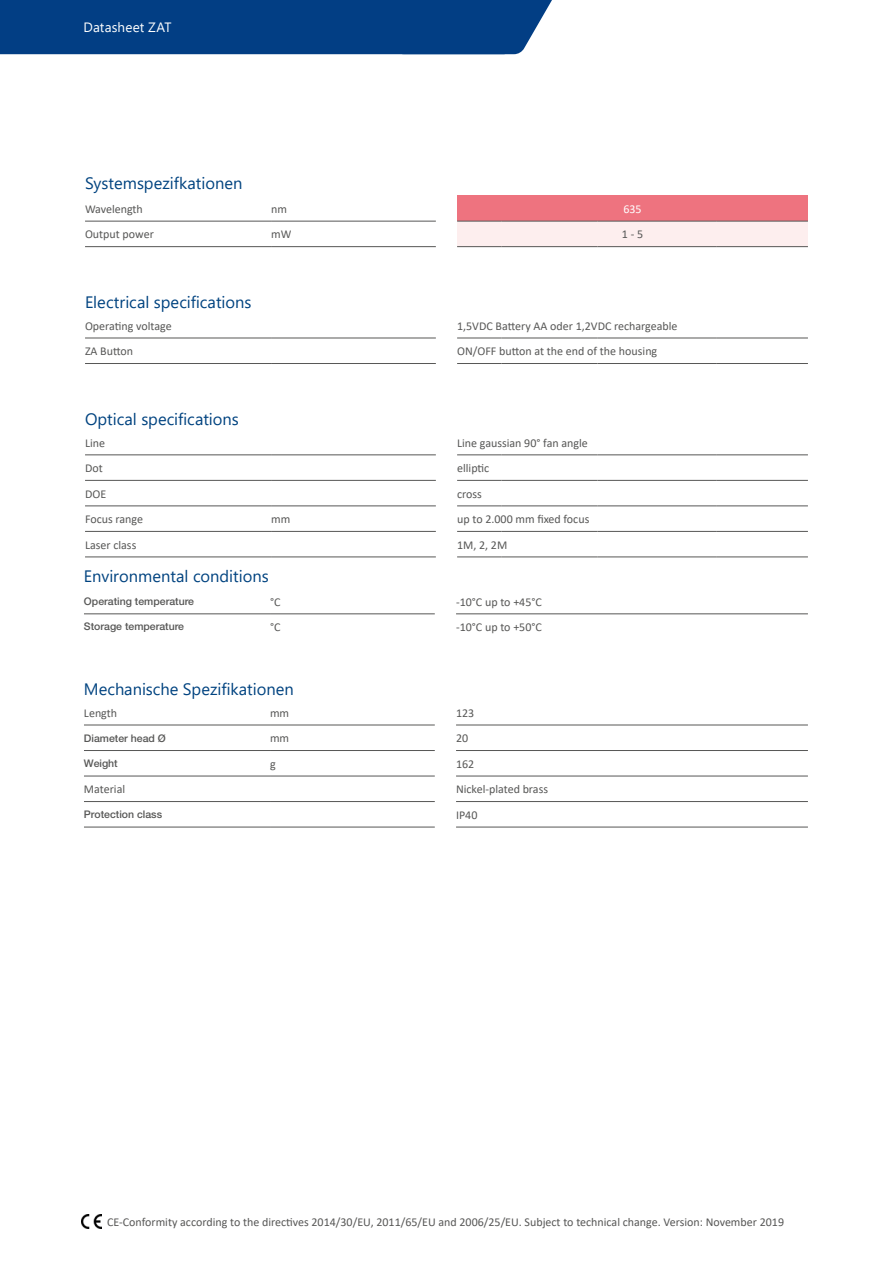
<style>
.page{position:relative;width:893px;height:1263px;background:#fff}
.page>*{position:absolute;margin:0;border:0;box-sizing:border-box;transform-origin:0 0}
.t1{font:16.5px "Segoe UI";color:#004380}
.t2{font:13.5px "Segoe UI";letter-spacing:.01em;color:#fff}
.t3{font:12px "Calibri";color:#575756}
.t4{font:12px "Calibri";color:#fff}
.t5{font:500 10.5px "Helvetica Neue LT Pro";color:#575756}
</style>
<div class="page">
<div style="left:0;top:0;width:552px;height:54px;background:#023e84"></div>
<div style="left:457px;top:196px;width:351px;height:25px;background:#ee737f"></div>
<div style="left:457px;top:221px;width:351px;height:26px;background:#fdeeee"></div>
<hr style="left:457px;top:221px;width:44px;height:1px;background:#575756">
<hr style="left:501px;top:221px;width:96px;height:1px;background:#575756">
<hr style="left:597px;top:221px;width:120px;height:1px;background:#575756">
<hr style="left:717px;top:221px;width:91px;height:1px;background:#575756">
<hr style="left:85px;top:221px;width:186px;height:1px;background:#575756">
<hr style="left:271px;top:221px;width:165px;height:1px;background:#575756">
<hr style="left:85px;top:246px;width:186px;height:1px;background:#575756">
<hr style="left:271px;top:246px;width:165px;height:1px;background:#575756">
<hr style="left:85px;top:363px;width:186px;height:1px;background:#575756">
<hr style="left:271px;top:363px;width:165px;height:1px;background:#575756">
<hr style="left:457px;top:246px;width:44px;height:1px;background:#575756">
<hr style="left:501px;top:246px;width:96px;height:1px;background:#575756">
<hr style="left:597px;top:246px;width:120px;height:1px;background:#575756">
<hr style="left:717px;top:246px;width:91px;height:1px;background:#575756">
<hr style="left:457px;top:363px;width:44px;height:1px;background:#575756">
<hr style="left:501px;top:363px;width:96px;height:1px;background:#575756">
<hr style="left:597px;top:363px;width:120px;height:1px;background:#575756">
<hr style="left:717px;top:363px;width:91px;height:1px;background:#575756">
<hr style="left:85px;top:338px;width:186px;height:1px;background:#575756">
<hr style="left:271px;top:338px;width:165px;height:1px;background:#575756">
<hr style="left:85px;top:454px;width:186px;height:1px;background:#575756">
<hr style="left:271px;top:454px;width:165px;height:1px;background:#575756">
<hr style="left:85px;top:480px;width:186px;height:1px;background:#575756">
<hr style="left:271px;top:480px;width:165px;height:1px;background:#575756">
<hr style="left:85px;top:505px;width:186px;height:1px;background:#575756">
<hr style="left:271px;top:505px;width:165px;height:1px;background:#575756">
<hr style="left:85px;top:531px;width:186px;height:1px;background:#575756">
<hr style="left:271px;top:531px;width:165px;height:1px;background:#575756">
<hr style="left:85px;top:556px;width:186px;height:1px;background:#575756">
<hr style="left:271px;top:556px;width:165px;height:1px;background:#575756">
<hr style="left:457px;top:338px;width:44px;height:1px;background:#575756">
<hr style="left:501px;top:338px;width:96px;height:1px;background:#575756">
<hr style="left:597px;top:338px;width:120px;height:1px;background:#575756">
<hr style="left:717px;top:338px;width:91px;height:1px;background:#575756">
<hr style="left:457px;top:454px;width:44px;height:1px;background:#575756">
<hr style="left:501px;top:454px;width:96px;height:1px;background:#575756">
<hr style="left:597px;top:454px;width:120px;height:1px;background:#575756">
<hr style="left:717px;top:454px;width:91px;height:1px;background:#575756">
<hr style="left:457px;top:480px;width:44px;height:1px;background:#575756">
<hr style="left:501px;top:480px;width:96px;height:1px;background:#575756">
<hr style="left:597px;top:480px;width:120px;height:1px;background:#575756">
<hr style="left:717px;top:480px;width:91px;height:1px;background:#575756">
<hr style="left:457px;top:505px;width:44px;height:1px;background:#575756">
<hr style="left:501px;top:505px;width:96px;height:1px;background:#575756">
<hr style="left:597px;top:505px;width:120px;height:1px;background:#575756">
<hr style="left:717px;top:505px;width:91px;height:1px;background:#575756">
<hr style="left:457px;top:531px;width:44px;height:1px;background:#575756">
<hr style="left:501px;top:531px;width:96px;height:1px;background:#575756">
<hr style="left:597px;top:531px;width:120px;height:1px;background:#575756">
<hr style="left:717px;top:531px;width:91px;height:1px;background:#575756">
<hr style="left:457px;top:556px;width:44px;height:1px;background:#575756">
<hr style="left:501px;top:556px;width:96px;height:1px;background:#575756">
<hr style="left:597px;top:556px;width:120px;height:1px;background:#575756">
<hr style="left:717px;top:556px;width:91px;height:1px;background:#575756">
<hr style="left:456px;top:725px;width:352px;height:1px;background:#575756">
<hr style="left:84px;top:613px;width:186px;height:1px;background:#575756">
<hr style="left:270px;top:613px;width:165px;height:1px;background:#575756">
<hr style="left:84px;top:725px;width:186px;height:1px;background:#575756">
<hr style="left:270px;top:725px;width:165px;height:1px;background:#575756">
<hr style="left:84px;top:750px;width:186px;height:1px;background:#575756">
<hr style="left:270px;top:750px;width:165px;height:1px;background:#575756">
<hr style="left:84px;top:776px;width:186px;height:1px;background:#575756">
<hr style="left:270px;top:776px;width:165px;height:1px;background:#575756">
<hr style="left:84px;top:801px;width:186px;height:1px;background:#575756">
<hr style="left:270px;top:801px;width:165px;height:1px;background:#575756">
<hr style="left:84px;top:827px;width:186px;height:1px;background:#575756">
<hr style="left:270px;top:827px;width:165px;height:1px;background:#575756">
<hr style="left:456px;top:613px;width:352px;height:1px;background:#575756">
<hr style="left:456px;top:750px;width:352px;height:1px;background:#575756">
<hr style="left:456px;top:776px;width:352px;height:1px;background:#575756">
<hr style="left:456px;top:801px;width:352px;height:1px;background:#575756">
<hr style="left:456px;top:827px;width:352px;height:1px;background:#575756">
<img style="left:82px;top:1214px;width:19px;height:14px">
<p class="t2" style="left:84px;top:15px;width:89px">Datasheet ZAT</p>
<h1 class="t1" style="left:85px;top:167px;width:159px">Systemspezifkationen</h1>
<p class="t3" style="left:85px;top:201px;width:59px">Wavelength</p>
<p class="t3" style="left:271px;top:201px;width:17px">nm</p>
<p class="t4" style="left:623px;top:201px;width:20px">635</p>
<p class="t3" style="left:85px;top:226px;width:70px">Output power</p>
<p class="t3" style="left:271px;top:226px;width:22px">mW</p>
<p class="t3" style="left:622px;top:226px;width:23px">1 - 5</p>
<h1 class="t1" style="left:85px;top:287px;width:168px">Electrical specifications</h1>
<p class="t3" style="left:85px;top:317px;width:88px">Operating voltage</p>
<p class="t3" style="left:457px;top:317px;width:222px">1,5VDC Battery AA oder 1,2VDC rechargeable</p>
<p class="t3" style="left:85px;top:343px;width:50px">ZA Button</p>
<p class="t3" style="left:457px;top:343px;width:202px">ON/OFF button at the end of the housing</p>
<h1 class="t1" style="left:85px;top:404px;width:155px">Optical specifications</h1>
<p class="t3" style="left:85px;top:434px;width:22px">Line</p>
<p class="t3" style="left:457px;top:434px;width:132px">Line gaussian 90° fan angle</p>
<p class="t3" style="left:85px;top:460px;width:19px">Dot</p>
<p class="t3" style="left:457px;top:460px;width:34px">elliptic</p>
<p class="t3" style="left:85px;top:485px;width:23px">DOE</p>
<p class="t3" style="left:457px;top:485px;width:26px">cross</p>
<p class="t3" style="left:85px;top:511px;width:59px">Focus range</p>
<p class="t3" style="left:271px;top:511px;width:21px">mm</p>
<p class="t3" style="left:457px;top:511px;width:134px">up to 2.000 mm fixed focus</p>
<p class="t3" style="left:85px;top:536px;width:53px">Laser class</p>
<p class="t3" style="left:457px;top:536px;width:52px">1M, 2, 2M</p>
<h1 class="t1" style="left:84px;top:560px;width:186px">Environmental conditions</h1>
<p class="t5" style="left:84px;top:595px;width:112px">Operating temperature</p>
<p class="t3" style="left:270px;top:593px;width:12px">°C</p>
<p class="t3" style="left:456px;top:593px;width:87px">-10°C up to +45°C</p>
<p class="t5" style="left:84px;top:620px;width:102px">Storage temperature</p>
<p class="t3" style="left:270px;top:619px;width:12px">°C</p>
<p class="t3" style="left:456px;top:619px;width:87px">-10°C up to +50°C</p>
<h1 class="t1" style="left:84px;top:674px;width:211px">Mechanische Spezifikationen</h1>
<p class="t3" style="left:84px;top:704px;width:35px">Length</p>
<p class="t3" style="left:270px;top:704px;width:21px">mm</p>
<p class="t3" style="left:456px;top:704px;width:20px">123</p>
<p class="t5" style="left:84px;top:731px;width:83px">Diameter head Ø</p>
<p class="t3" style="left:270px;top:730px;width:21px">mm</p>
<p class="t3" style="left:456px;top:730px;width:14px">20</p>
<p class="t5" style="left:84px;top:757px;width:35px">Weight</p>
<p class="t3" style="left:270px;top:755px;width:7px">g</p>
<p class="t3" style="left:456px;top:755px;width:20px">162</p>
<p class="t3" style="left:84px;top:781px;width:43px">Material</p>
<p class="t3" style="left:456px;top:781px;width:93px">Nickel-plated brass</p>
<p class="t5" style="left:84px;top:808px;width:80px">Protection class</p>
<p class="t3" style="left:456px;top:806px;width:23px">IP40</p>
<p class="t3" style="left:107px;top:1213px;width:678px">CE-Conformity according to the directives 2014/30/EU, 2011/65/EU and 2006/25/EU. Subject to technical change. Version: November 2019</p>
</div>
